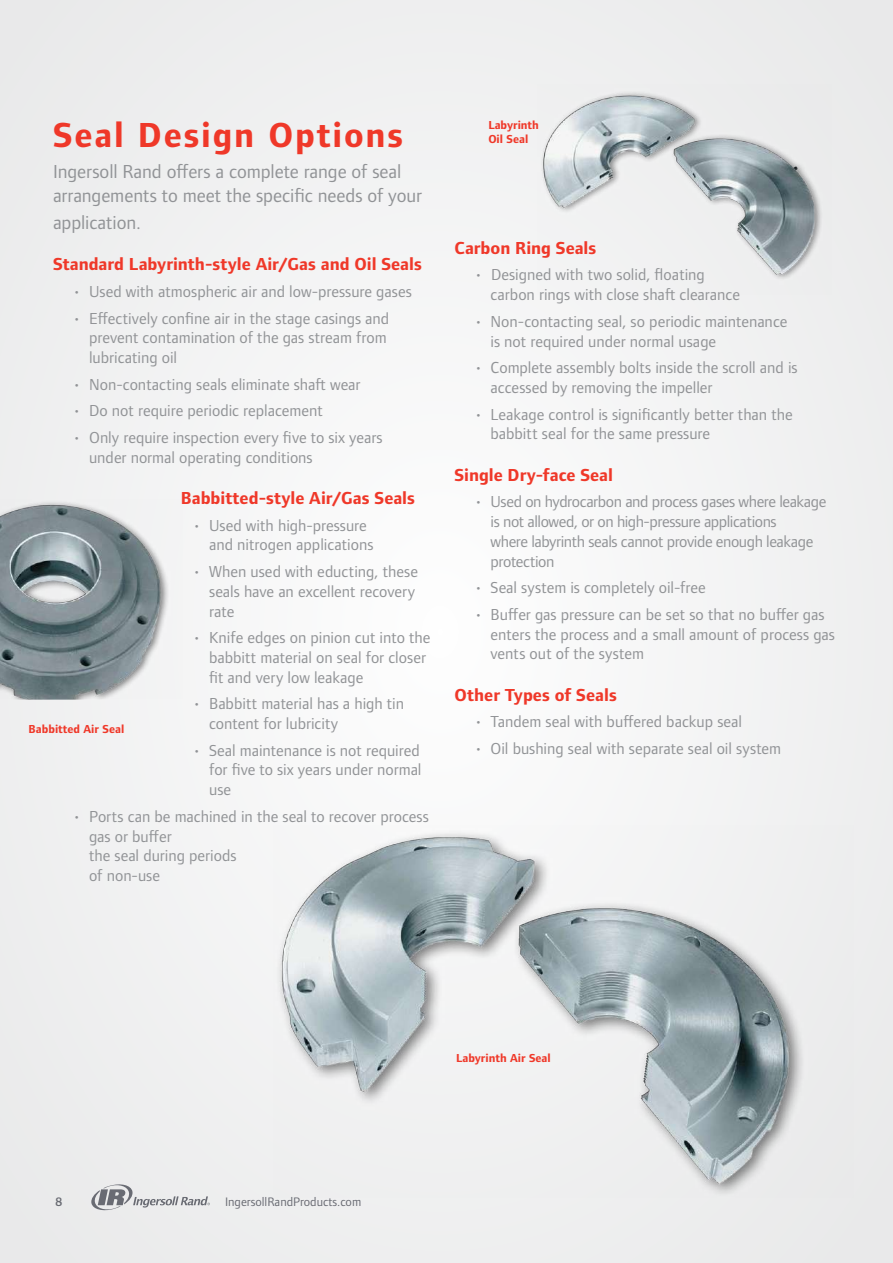
<style>
.page{position:relative;width:893px;height:1263px;background:#f1f1f2}
.page>*{position:absolute;margin:0;border:0;box-sizing:border-box;transform-origin:0 0}
.t1{font:700 36px "Foundry Form Sans";letter-spacing:.05em;color:#ef3829}
.t2{font:19.5px/24px "Foundry Form Sans";letter-spacing:-.005em;color:#919396}
.t3{font:700 18px "Foundry Form Sans";color:#ef3829}
.t4{font:16.5px/19.8px "Foundry Form Sans";color:#919396}
.t5{font:16.5px/19.8px "Foundry Form Sans";letter-spacing:-.025em;color:#919396}
.t6{font:12.75px "Foundry Form Sans";color:#696b73}
.t7{font:600 12.75px "Foundry Form Sans";color:#696b73}
.t8{font:700 12px "Foundry Form Sans";color:#ef3829}
</style>
<div class="page">
<svg style="left:91px;top:1184px;width:119px;height:27px"></svg>
<img style="left:280px;top:835px;width:523px;height:359px">
<img style="left:0;top:502px;width:167px;height:198px">
<img style="left:542px;top:92px;width:280px;height:187px">
<h1 class="t1" style="left:53px;top:114px;width:351px">Seal Design Options</h1>
<p class="t2" style="left:53px;top:159px;width:370px">Ingersoll Rand offers a complete range of seal arrangements to meet the specific needs of your</p>
<p class="t2" style="left:53px;top:210px;width:89px">application.</p>
<p class="t3" style="left:53px;top:254px;width:370px">Standard Labyrinth-style Air/Gas and Oil Seals</p>
<p class="t4" style="left:73px;top:282px;width:341px">• Used with atmospheric air and low-pressure gases</p>
<p class="t4" style="left:89px;top:308px;width:302px;text-indent:-16px">• Effectively confine air in the stage casings and prevent contamination of the gas stream from lubricating oil</p>
<p class="t4" style="left:73px;top:374px;width:289px">• Non-contacting seals eliminate shaft wear</p>
<p class="t4" style="left:73px;top:401px;width:252px">• Do not require periodic replacement</p>
<p class="t4" style="left:89px;top:427px;width:295px;text-indent:-16px">• Only require inspection every five to six years under normal operating conditions</p>
<p class="t3" style="left:181px;top:487px;width:236px">Babbitted-style Air/Gas Seals</p>
<p class="t4" style="left:209px;top:515px;width:166px;text-indent:-16px">• Used with high-pressure and nitrogen applications</p>
<p class="t4" style="left:209px;top:561px;width:210px;text-indent:-16px">• When used with educting, these seals have an excellent recovery rate</p>
<p class="t4" style="left:209px;top:628px;width:223px;text-indent:-16px">• Knife edges on pinion cut into the babbitt material on seal for closer fit and very low leakage</p>
<p class="t4" style="left:209px;top:694px;width:196px;text-indent:-16px">• Babbitt material has a high tin content for lubricity</p>
<p class="t4" style="left:209px;top:740px;width:214px;text-align:justify;text-indent:-16px">• Seal maintenance is not required for five to six years under normal use</p>
<p class="t4" style="left:89px;top:806px;width:341px;text-indent:-16px">• Ports can be machined in the seal to recover process gas or buffer<br>the seal during periods<br>of non-use</p>
<p class="t8" style="left:29px;top:721px;width:97px">Babbitted Air Seal</p>
<p class="t8" style="left:488px;top:118px;width:52px">Labyrinth</p>
<p class="t8" style="left:488px;top:132px;width:42px">Oil Seal</p>
<p class="t3" style="left:455px;top:237px;width:143px">Carbon Ring Seals</p>
<p class="t4" style="left:491px;top:265px;width:251px;text-indent:-16px">• Designed with two solid, floating carbon rings with close shaft clearance</p>
<p class="t4" style="left:491px;top:311px;width:298px;text-indent:-16px">• Non-contacting seal, so periodic maintenance is not required under normal usage</p>
<p class="t4" style="left:491px;top:358px;width:309px;text-indent:-16px">• Complete assembly bolts inside the scroll and is accessed by removing the impeller</p>
<p class="t4" style="left:491px;top:404px;width:304px;text-indent:-16px">• Leakage control is significantly better than the babbitt seal for the same pressure</p>
<p class="t3" style="left:455px;top:464px;width:160px">Single Dry-face Seal</p>
<p class="t5" style="left:491px;top:492px;width:337px;text-indent:-16px">• Used on hydrocarbon and process gases where leakage is not allowed, or on high-pressure applications<br>where labyrinth seals cannot provide enough leakage protection</p>
<p class="t4" style="left:474px;top:578px;width:233px">• Seal system is completely oil-free</p>
<p class="t4" style="left:491px;top:604px;width:346px;text-indent:-16px">• Buffer gas pressure can be set so that no buffer gas enters the process and a small amount of process gas vents out of the system</p>
<p class="t3" style="left:455px;top:684px;width:164px">Other Types of Seals</p>
<p class="t4" style="left:474px;top:712px;width:269px">• Tandem seal with buffered backup seal</p>
<p class="t4" style="left:474px;top:738px;width:309px">• Oil bushing seal with separate seal oil system</p>
<p class="t7" style="left:55px;top:1194px;width:9px">8</p>
<p class="t6" style="left:225px;top:1194px;width:138px">IngersollRandProducts.com</p>
<p class="t8" style="left:456px;top:1050px;width:96px">Labyrinth Air Seal</p>
</div>
